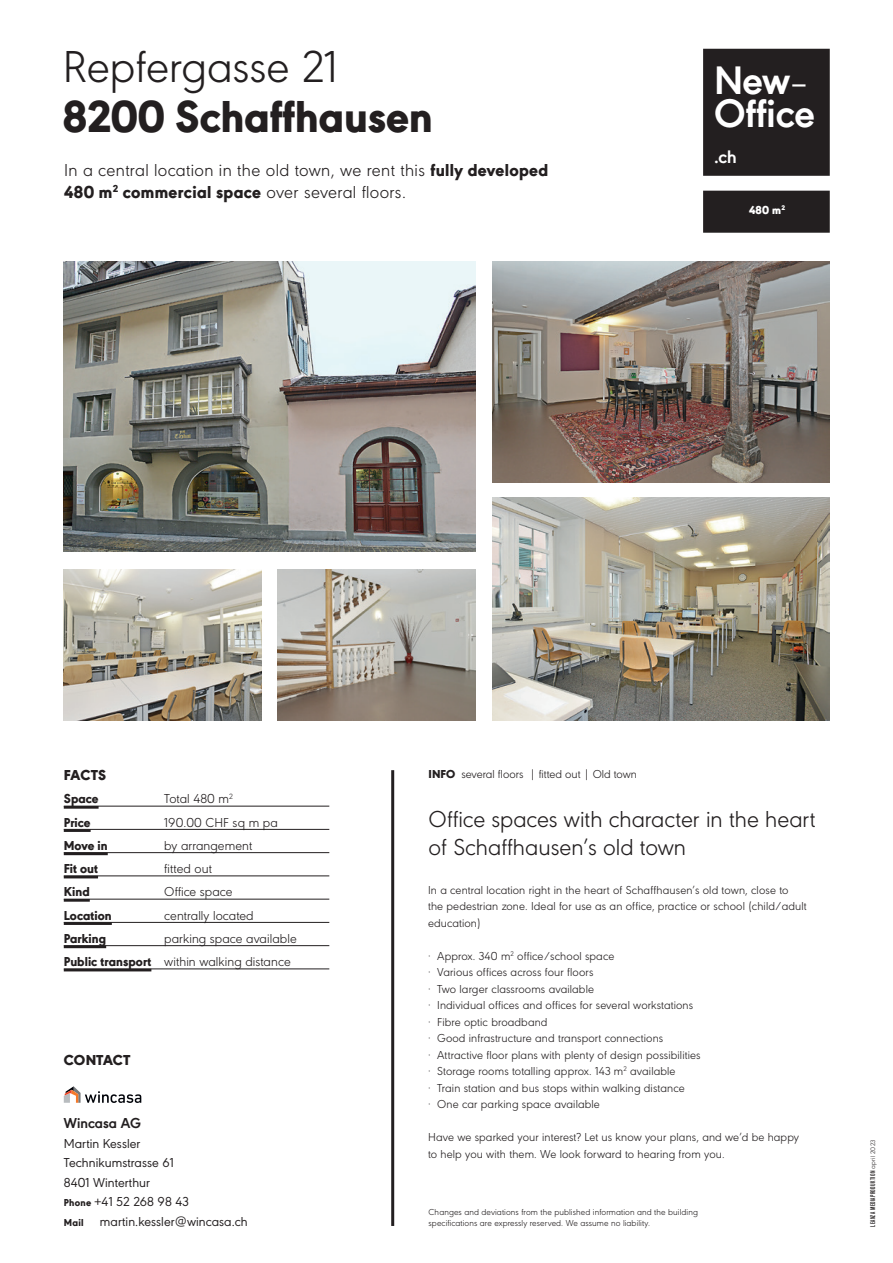
<style>
.page{position:relative;width:893px;height:1263px;background:#fff}
.page>*{position:absolute;margin:0;border:0;box-sizing:border-box;transform-origin:0 0}
.t1{font:800 46.5px "URW Geometric";color:#231f20}
.t2{font:300 46.5px "URW Geometric";color:#231f20}
.t3{font:700 41.4px/33px "URW Geometric";letter-spacing:-.01em;color:#fff}
.t4{font:300 24px/28.5px "URW Geometric";color:#231f20}
.t5{font:700 18.9px "URW Geometric";color:#fff}
.t6{font:300 18px/22.5px "URW Geometric";letter-spacing:.02em;color:#231f20}
.t7{font:900 15px "URW Geometric";letter-spacing:.01em;color:#231f20}
.t8{font:700 15px "URW Geometric";color:#231f20}
.t9{font:300 13.5px/23.2px "URW Geometric";letter-spacing:.005em;color:#231f20}
.t10{font:13.5px/19.5px "URW Geometric";letter-spacing:.005em;color:#231f20}
.t11{font:800 13.5px "URW Geometric";letter-spacing:.005em;color:#231f20}
.t12{font:300 12px/16.5px "URW Geometric";letter-spacing:.01em;color:#231f20}
.t13{font:900 12px "URW Geometric";color:#fff}
.t14{font:300 9px/10.8px "URW Geometric";letter-spacing:.01em;color:#231f20}
.t15{font:500 condensed 6.75px "Akzidenz Grotesk Std";letter-spacing:.06em;color:#231f20}
.s1{font-weight:800}
.s2{font-weight:300}
.s3{font-weight:800;font-size:10.5px}
.s4{font-weight:900}
.s5{font-family:"URW Geometric";font-weight:300;font-stretch:normal}
</style>
<div class="page">
<div style="left:706px;top:52px;width:121px;height:121px;background:#231f20"></div>
<div style="left:703px;top:49px;width:127px;height:127px;border:6px solid #231f20"></div>
<hr style="left:64px;top:806px;width:265px;height:1px;background:#231f20">
<hr style="left:64px;top:806px;width:35px;height:3px;background:#231f20">
<hr style="left:64px;top:829px;width:265px;height:1px;background:#231f20">
<hr style="left:64px;top:829px;width:27px;height:3px;background:#231f20">
<hr style="left:64px;top:852px;width:265px;height:1px;background:#231f20">
<hr style="left:64px;top:852px;width:44px;height:3px;background:#231f20">
<hr style="left:64px;top:876px;width:265px;height:1px;background:#231f20">
<hr style="left:64px;top:876px;width:34px;height:2px;background:#231f20">
<hr style="left:64px;top:899px;width:265px;height:1px;background:#231f20">
<hr style="left:64px;top:899px;width:26px;height:3px;background:#231f20">
<hr style="left:64px;top:922px;width:265px;height:1px;background:#231f20">
<hr style="left:64px;top:922px;width:48px;height:3px;background:#231f20">
<hr style="left:64px;top:945px;width:265px;height:1px;background:#231f20">
<hr style="left:64px;top:945px;width:42px;height:3px;background:#231f20">
<hr style="left:64px;top:969px;width:265px;height:1px;background:#231f20">
<hr style="left:64px;top:969px;width:87px;height:2px;background:#231f20">
<hr style="left:391px;top:770px;width:3px;height:456px;background:#231f20">
<div style="left:706px;top:194px;width:121px;height:36px;background:#231f20"></div>
<div style="left:703px;top:191px;width:127px;height:42px;border:6px solid #231f20"></div>
<svg style="left:64px;top:1086px;width:77px;height:17px"></svg>
<img style="left:64px;top:261px;width:411px;height:291px">
<img style="left:492px;top:498px;width:338px;height:222px">
<img style="left:64px;top:569px;width:198px;height:151px">
<img style="left:278px;top:569px;width:197px;height:151px">
<img style="left:492px;top:261px;width:338px;height:221px">
<h1 class="t2" style="left:63px;top:33px;width:276px">Repfergasse 21</h1>
<h1 class="t1" style="left:63px;top:82px;width:372px">8200 Schaffhausen</h1>
<h3 class="t6" style="left:64px;top:157px;width:486px">In a central location in the old town, we rent this <span class="s1">fully developed<br>480 m</span><sup>2</sup> <span class="s1">commercial space</span> over several floors.</h3>
<h2 class="t3" style="left:714px;top:61px;width:102px">New<span class="s2">–<br></span>Office</h2>
<h3 class="t5" style="left:714px;top:142px;width:24px">.ch</h3>
<p class="t13" style="left:749px;top:201px;width:38px">480 m<sup>2</sup></p>
<p class="t7" style="left:64px;top:764px;width:44px">FACTS</p>
<p class="t11" style="left:64px;top:789px;width:36px">Space</p>
<p class="t9" style="left:164px;top:786px;width:70px">Total 480 m<sup>2</sup></p>
<p class="t11" style="left:64px;top:812px;width:28px">Price</p>
<p class="t9" style="left:164px;top:810px;width:115px">190.00 CHF sq m pa</p>
<p class="t11" style="left:64px;top:835px;width:45px">Move in</p>
<p class="t9" style="left:164px;top:833px;width:90px">by arrangement</p>
<p class="t11" style="left:64px;top:859px;width:36px">Fit out</p>
<p class="t9" style="left:164px;top:856px;width:49px">fitted out</p>
<p class="t11" style="left:64px;top:882px;width:27px">Kind</p>
<p class="t9" style="left:164px;top:879px;width:70px">Office space</p>
<p class="t11" style="left:64px;top:905px;width:49px">Location</p>
<p class="t9" style="left:164px;top:902px;width:91px">centrally located</p>
<p class="t11" style="left:64px;top:928px;width:44px">Parking</p>
<p class="t9" style="left:64px;top:926px;width:234px;text-indent:100px">parking space available<br><span class="s1">Public transport</span> within walking distance</p>
<p class="t7" style="left:64px;top:1049px;width:68px">CONTACT</p>
<p class="t8" style="left:64px;top:1112px;width:79px">Wincasa AG</p>
<p class="t10" style="left:64px;top:1133px;width:186px">Martin Kessler<br>Technikumstrasse 61<br>8401 Winterthur<br><span class="s3">Phone</span> +41 52 268 98 43<br><span class="s3">Mail</span> martin.kessler@wincasa.ch</p>
<p class="t12" style="left:429px;top:765px;width:210px"><span class="s4">INFO</span> several floors | fitted out | Old town</p>
<h3 class="t4" style="left:429px;top:803px;width:388px">Office spaces with character in the heart of Schaffhausen’s old town</h3>
<p class="t12" style="left:428px;top:880px;width:380px">In a central location right in the heart of Schaffhausen’s old town, close to<br>the pedestrian zone. Ideal for use as an office, practice or school (child/adult education)</p>
<p class="t12" style="left:428px;top:946px;width:274px">· Approx. 340 m<sup>2</sup> office/school space<br>· Various offices across four floors<br>· Two larger classrooms available<br>· Individual offices and offices for several workstations<br>· Fibre optic broadband<br>· Good infrastructure and transport connections<br>· Attractive floor plans with plenty of design possibilities · Storage rooms totalling approx. 143 m<sup>2</sup> available<br>· Train station and bus stops within walking distance<br>· One car parking space available</p>
<p class="t12" style="left:428px;top:1128px;width:373px">Have we sparked your interest? Let us know your plans, and we’d be happy to help you with them. We look forward to hearing from you.</p>
<p class="t14" style="left:429px;top:1206px;width:271px">Changes and deviations from the published information and the building specifications are expressly reserved. We assume no liability.</p>
<p class="t15" style="left:869px;top:1227px;width:88px;rotate:-90deg">LEANZA MEDIAPRODUKTION <span class="s5">april 2023</span></p>
</div>
